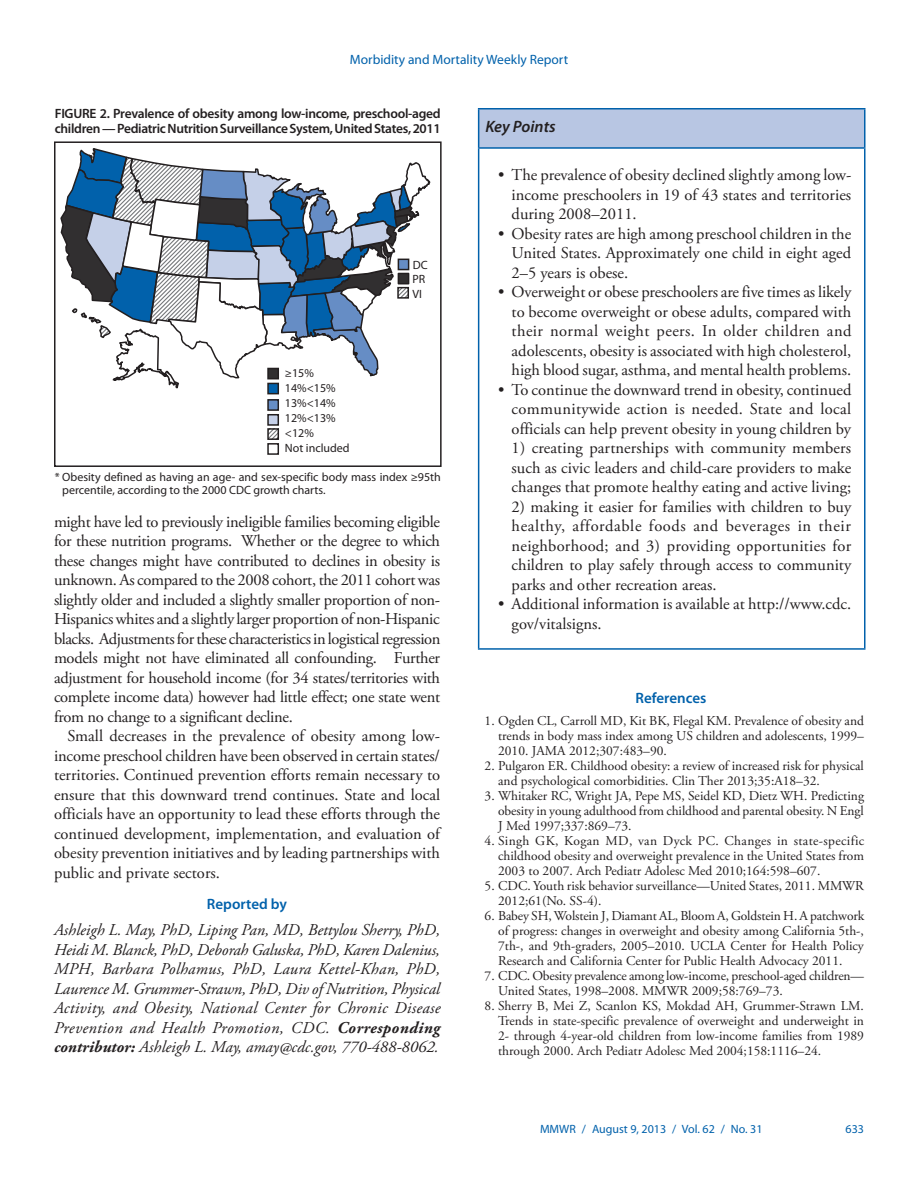
<style>
.page{position:relative;width:918px;height:1188px;background:#fff}
.page>*{position:absolute;margin:0;border:0;box-sizing:border-box;transform-origin:0 0}
.body_copy{font:16.5px/19.5px "Adobe Garamond Pro";color:#231f20;text-align:justify}
.reported_by_text{font:italic 16.5px/19.5px "Adobe Garamond Pro";color:#231f20;text-align:justify}
.vital_signs_key_poin{font:italic 600 16.5px "Myriad Pro";color:#231f20}
.headline3{font:600 15px "Myriad Pro";color:#0161ab}
.reference_text_1-99{font:13.5px/15px "Adobe Garamond Pro";color:#231f20;text-align:justify}
.t1{font:600 13.5px/15px "Myriad Pro";letter-spacing:-.02em;color:#231f20}
.t2{font:13.5px "Myriad Pro";color:#0161ab}
._8pt_footnote_suppor{font:12px/15px "Myriad Pro";color:#231f20}
.t3{font:12px "Myriad Pro";color:#0161ab}
.s1{font-weight:700}
</style>
<div class="page">
<div style="left:268px;top:415px;width:10px;height:10px;background:#c5d0e8"></div>
<div style="left:267px;top:414px;width:12px;height:12px;border:2px solid #231f20"></div>
<svg style="left:270px;top:431px;width:6px;height:6px"></svg>
<div style="left:267px;top:428px;width:12px;height:12px;border:2px solid #231f20"></div>
<div style="left:268px;top:400px;width:10px;height:10px;background:#668dc5"></div>
<div style="left:267px;top:399px;width:12px;height:12px;border:2px solid #231f20"></div>
<svg style="left:60px;top:148px;width:371px;height:252px"></svg>
<div style="left:267px;top:443px;width:12px;height:12px;border:2px solid #231f20"></div>
<div style="left:54px;top:141px;width:388px;height:326px;border:2px solid #231f20"></div>
<div style="left:479px;top:109px;width:386px;height:39px;background:#b8c6e3"></div>
<hr style="left:478px;top:108px;width:388px;height:2px;background:#0161ab">
<hr style="left:478px;top:109px;width:1px;height:38px;background:#0161ab">
<hr style="left:864px;top:109px;width:2px;height:38px;background:#0161ab">
<hr style="left:478px;top:149px;width:1px;height:499px;background:#0161ab">
<hr style="left:864px;top:149px;width:2px;height:499px;background:#0161ab">
<hr style="left:478px;top:648px;width:388px;height:2px;background:#0161ab">
<hr style="left:478px;top:147px;width:388px;height:2px;background:#0161ab">
<p class="t2" style="left:350px;top:51px;width:220px">Morbidity and Mortality Weekly Report</p>
<p class="t1" style="left:55px;top:106px;width:388px">FIGURE 2. Prevalence of obesity among low-income, preschool-aged children — Pediatric Nutrition Surveillance System, United States, 2011</p>
<p class="_8pt_footnote_suppor" style="left:285px;top:365px;width:66px">≥15%<br>14%&lt;15%<br>13%&lt;14%<br>12%&lt;13% &lt;12%<br>Not included</p>
<p class="_8pt_footnote_suppor" style="left:413px;top:257px;width:17px;line-height:14.5px">DC<br>PR<br>VI</p>
<p class="_8pt_footnote_suppor" style="left:62px;top:470px;width:380px;line-height:13.5px;text-indent:-8px">* Obesity defined as having an age- and sex-specific body mass index ≥95th percentile, according to the 2000 CDC growth charts.</p>
<p class="body_copy" style="left:54px;top:512px;width:388px">might have led to previously ineligible families becoming eligible for these nutrition programs. Whether or the degree to which these changes might have contributed to declines in obesity is unknown. As compared to the 2008 cohort, the 2011 cohort was slightly older and included a slightly smaller proportion of non-Hispanics whites and a slightly larger proportion of non-Hispanic blacks. Adjustments for these characteristics in logistical regression models might not have eliminated all confounding. Further adjustment for household income (for 34 states/territories with complete income data) however had little effect; one state went from no change to a significant decline.</p>
<p class="body_copy" style="left:54px;top:727px;width:388px;text-indent:13px">Small decreases in the prevalence of obesity among low&shy;income preschool children have been observed in certain states/ territories. Continued prevention efforts remain necessary to ensure that this downward trend continues. State and local officials have an opportunity to lead these efforts through the continued development, implementation, and evaluation of obesity prevention initiatives and by leading partnerships with public and private sectors.</p>
<p class="headline3" style="left:207px;top:895px;width:82px">Reported by</p>
<p class="reported_by_text" style="left:54px;top:921px;width:388px">Ashleigh L. May, PhD, Liping Pan, MD, Bettylou Sherry, PhD, Heidi M. Blanck, PhD, Deborah Galuska, PhD, Karen Dalenius, MPH, Barbara Polhamus, PhD, Laura Kettel-Khan, PhD, Laurence M. Grummer-Strawn, PhD, Div of Nutrition, Physical Activity, and Obesity, National Center for Chronic Disease Prevention and Health Promotion, CDC. <span class="s1">Corresponding contributor:</span> Ashleigh L. May, amay@cdc.gov, 770-488-8062.</p>
<p class="vital_signs_key_poin" style="left:485px;top:116px;width:72px">Key Points</p>
<p class="body_copy" style="left:512px;top:166px;width:341px;text-indent:-13px">• The prevalence of obesity declined slightly among low&shy;income preschoolers in 19 of 43 states and territories during 2008–2011.</p>
<p class="body_copy" style="left:512px;top:224px;width:341px;text-indent:-13px">• Obesity rates are high among preschool children in the United States. Approximately one child in eight aged 2–5 years is obese.</p>
<p class="body_copy" style="left:512px;top:283px;width:341px;text-indent:-13px">• Overweight or obese preschoolers are five times as likely to become overweight or obese adults, compared with their normal weight peers. In older children and adolescents, obesity is associated with high cholesterol, high blood sugar, asthma, and mental health problems.</p>
<p class="body_copy" style="left:512px;top:380px;width:341px;text-indent:-13px">• To continue the downward trend in obesity, continued communitywide action is needed. State and local officials can help prevent obesity in young children by</p>
<p class="body_copy" style="left:512px;top:439px;width:341px">1) creating partnerships with community members such as civic leaders and child-care providers to make changes that promote healthy eating and active living;</p>
<p class="body_copy" style="left:512px;top:497px;width:341px">2) making it easier for families with children to buy healthy, affordable foods and beverages in their neighborhood; and 3) providing opportunities for children to play safely through access to community parks and other recreation areas.</p>
<p class="body_copy" style="left:512px;top:595px;width:341px;text-indent:-13px">• Additional information is available at http://www.cdc. gov/vitalsigns.</p>
<p class="headline3" style="left:636px;top:689px;width:72px">References</p>
<p class="reference_text_1-99" style="left:498px;top:714px;width:367px;text-indent:-14px">1. Ogden CL, Carroll MD, Kit BK, Flegal KM. Prevalence of obesity and trends in body mass index among US children and adolescents, 1999– 2010. JAMA 2012;307:483–90.</p>
<p class="reference_text_1-99" style="left:498px;top:759px;width:367px;text-indent:-14px">2. Pulgaron ER. Childhood obesity: a review of increased risk for physical and psychological comorbidities. Clin Ther 2013;35:A18–32.</p>
<p class="reference_text_1-99" style="left:498px;top:789px;width:367px;text-indent:-14px">3. Whitaker RC, Wright JA, Pepe MS, Seidel KD, Dietz WH. Predicting obesity in young adulthood from childhood and parental obesity. N Engl J Med 1997;337:869–73.</p>
<p class="reference_text_1-99" style="left:498px;top:834px;width:368px;text-indent:-14px">4. Singh GK, Kogan MD, van Dyck PC. Changes in state-specific childhood obesity and overweight prevalence in the United States from 2003 to 2007. Arch Pediatr Adolesc Med 2010;164:598–607.</p>
<p class="reference_text_1-99" style="left:498px;top:879px;width:367px;text-indent:-14px">5. CDC. Youth risk behavior surveillance—United States, 2011. MMWR<br>2012;61(No. SS-4).</p>
<p class="reference_text_1-99" style="left:498px;top:909px;width:368px;text-indent:-14px">6. Babey SH, Wolstein J, Diamant AL, Bloom A, Goldstein H. A patchwork of progress: changes in overweight and obesity among California 5th-, 7th-, and 9th-graders, 2005–2010. UCLA Center for Health Policy Research and California Center for Public Health Advocacy 2011.</p>
<p class="reference_text_1-99" style="left:498px;top:969px;width:367px;text-indent:-14px">7. CDC. Obesity prevalence among low-income, preschool-aged children—<br>United States, 1998–2008. MMWR 2009;58:769–73.</p>
<p class="reference_text_1-99" style="left:498px;top:999px;width:367px;text-indent:-14px">8. Sherry B, Mei Z, Scanlon KS, Mokdad AH, Grummer-Strawn LM.<br>Trends in state-specific prevalence of overweight and underweight in 2- through 4-year-old children from low-income families from 1989 through 2000. Arch Pediatr Adolesc Med 2004;158:1116–24.</p>
<p class="t3" style="left:540px;top:1121px;width:224px">MMWR / August 9, 2013 / Vol. 62 / No. 31</p>
<p class="t3" style="left:846px;top:1121px;width:20px">633</p>
</div>
